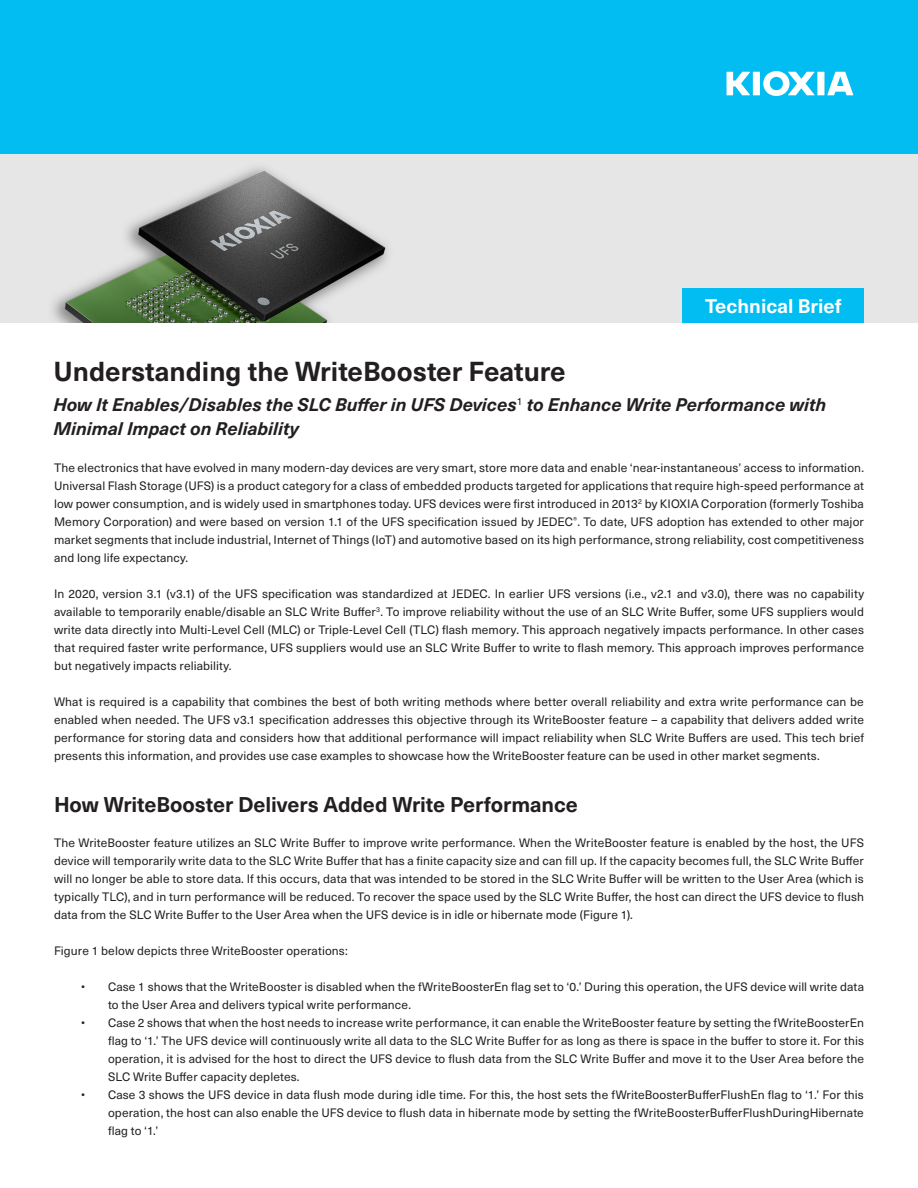
<style>
.page{position:relative;width:918px;height:1188px;background:#fff}
.page>*{position:absolute;margin:0;border:0;box-sizing:border-box;transform-origin:0 0}
.t1{font:700 27px "Neue Haas Unica W1 G";color:#231f20}
.t2{font:700 21px "Neue Haas Unica W1 G";letter-spacing:-.005em;color:#231f20}
.t3{font:700 19.5px "Neue Haas Unica W1 G";color:#fff}
.t4{font:italic 700 18px/24px "Neue Haas Unica W1 G";color:#231f20}
.t5{font:12px/18px "Neue Haas Unica W1 G";letter-spacing:.01em;color:#231f20;text-align:justify}
</style>
<div class="page">
<img style="left:0;top:154px;width:918px;height:169px">
<div style="left:0;top:0;width:918px;height:154px;background:#01bdf2"></div>
<svg style="left:727px;top:71px;width:126px;height:25px"></svg>
<div style="left:683px;top:288px;width:181px;height:35px;background:#01bdf2"></div>
<h3 class="t3" style="left:705px;top:291px;width:138px">Technical Brief</h3>
<h1 class="t1" style="left:53px;top:351px;width:514px">Understanding the WriteBooster Feature</h1>
<h3 class="t4" style="left:53px;top:391px;width:774px">How It Enables/Disables the SLC Buffer in UFS Devices<sup>1</sup> to Enhance Write Performance with<br>Minimal Impact on Reliability</h3>
<p class="t5" style="left:54px;top:458px;width:812px">The electronics that have evolved in many modern-day devices are very smart, store more data and enable ‘near-instantaneous’ access to information.<br>Universal Flash Storage (UFS) is a product category for a class of embedded products targeted for applications that require high-speed performance at low power consumption, and is widely used in smartphones today. UFS devices were first introduced in 2013<sup>2</sup> by KIOXIA Corporation (formerly Toshiba Memory Corporation) and were based on version 1.1 of the UFS specification issued by JEDEC<sup>®</sup>. To date, UFS adoption has extended to other major market segments that include industrial, Internet of Things (IoT) and automotive based on its high performance, strong reliability, cost competitiveness and long life expectancy.</p>
<p class="t5" style="left:54px;top:584px;width:812px">In 2020, version 3.1 (v3.1) of the UFS specification was standardized at JEDEC. In earlier UFS versions (i.e., v2.1 and v3.0), there was no capability available to temporarily enable/disable an SLC Write Buffer<sup>3</sup>. To improve reliability without the use of an SLC Write Buffer, some UFS suppliers would write data directly into Multi-Level Cell (MLC) or Triple-Level Cell (TLC) flash memory. This approach negatively impacts performance. In other cases that required faster write performance, UFS suppliers would use an SLC Write Buffer to write to flash memory. This approach improves performance but negatively impacts reliability.</p>
<p class="t5" style="left:54px;top:692px;width:812px">What is required is a capability that combines the best of both writing methods where better overall reliability and extra write performance can be enabled when needed. The UFS v3.1 specification addresses this objective through its WriteBooster feature – a capability that delivers added write performance for storing data and considers how that additional performance will impact reliability when SLC Write Buffers are used. This tech brief presents this information, and provides use case examples to showcase how the WriteBooster feature can be used in other market segments.</p>
<h2 class="t2" style="left:54px;top:789px;width:525px">How WriteBooster Delivers Added Write Performance</h2>
<p class="t5" style="left:54px;top:833px;width:812px">The WriteBooster feature utilizes an SLC Write Buffer to improve write performance. When the WriteBooster feature is enabled by the host, the UFS device will temporarily write data to the SLC Write Buffer that has a finite capacity size and can fill up. If the capacity becomes full, the SLC Write Buffer will no longer be able to store data. If this occurs, data that was intended to be stored in the SLC Write Buffer will be written to the User Area (which is typically TLC), and in turn performance will be reduced. To recover the space used by the SLC Write Buffer, the host can direct the UFS device to flush data from the SLC Write Buffer to the User Area when the UFS device is in idle or hibernate mode (Figure 1).</p>
<p class="t5" style="left:54px;top:941px;width:295px">Figure 1 below depicts three WriteBooster operations:</p>
<p class="t5" style="left:108px;top:977px;width:758px;text-indent:-27px">• Case 1 shows that the WriteBooster is disabled when the fWriteBoosterEn flag set to ‘0.’ During this operation, the UFS device will write data to the User Area and delivers typical write performance.</p>
<p class="t5" style="left:108px;top:1013px;width:758px;text-indent:-27px">• Case 2 shows that when the host needs to increase write performance, it can enable the WriteBooster feature by setting the fWriteBoosterEn flag to ‘1.’ The UFS device will continuously write all data to the SLC Write Buffer for as long as there is space in the buffer to store it. For this operation, it is advised for the host to direct the UFS device to flush data from the SLC Write Buffer and move it to the User Area before the SLC Write Buffer capacity depletes.</p>
<p class="t5" style="left:108px;top:1085px;width:757px;text-indent:-27px">• Case 3 shows the UFS device in data flush mode during idle time. For this, the host sets the fWriteBoosterBufferFlushEn flag to ‘1.’ For this operation, the host can also enable the UFS device to flush data in hibernate mode by setting the fWriteBoosterBufferFlushDuringHibernate flag to ‘1.’</p>
</div>
